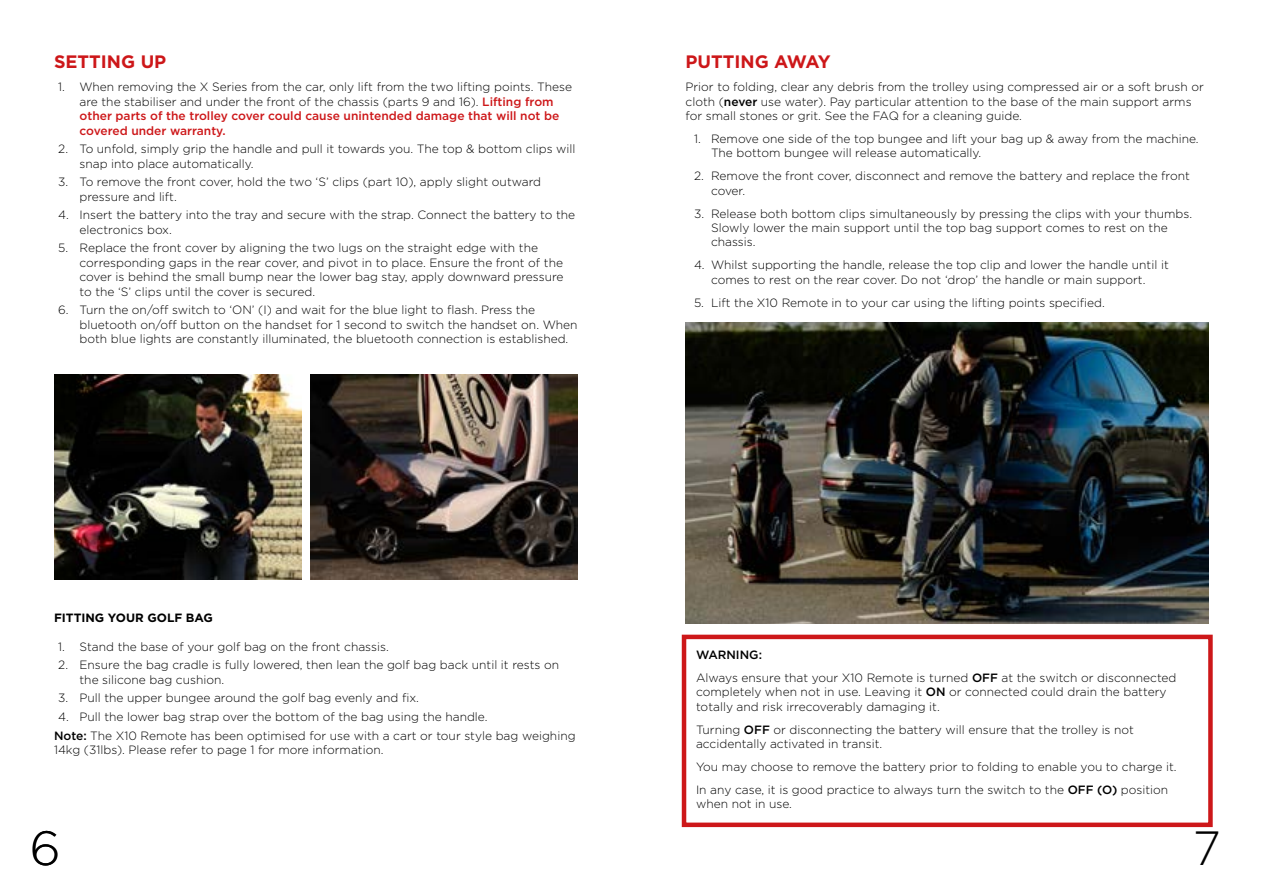
<style>
.page{position:relative;width:1263px;height:893px;background:#fff}
.page>*{position:absolute;margin:0;border:0;box-sizing:border-box;transform-origin:0 0}
.t1{font:300 48px "Gotham";color:#000}
.t2{font:700 18px "Gotham";color:#cd1719}
.t3{font:300 12px/14.4px "Gotham";color:#000}
.t4{font:700 12px "Gotham";color:#000}
.s1{font-weight:500;color:#cd1719}
.s2{font-weight:500}
</style>
<div class="page">
<div style="left:682px;top:635px;width:531px;height:192px;border:4px solid #cd1719"></div>
<img style="left:685px;top:323px;width:524px;height:300px">
<img style="left:54px;top:374px;width:247px;height:206px">
<img style="left:310px;top:374px;width:267px;height:206px">
<h2 class="t2" style="left:54px;top:50px;width:114px">SETTING UP</h2>
<p class="t3" style="left:80px;top:80px;width:494px;text-indent:-21px">1. When removing the X Series from the car, only lift from the two lifting points. These are the stabiliser and under the front of the chassis (parts 9 and 16). <span class="s1">Lifting from other parts of the trolley cover could cause unintended damage that will not be covered under warranty.</span></p>
<p class="t3" style="left:80px;top:141px;width:498px;text-indent:-21px">2. To unfold, simply grip the handle and pull it towards you. The top &amp; bottom clips will snap into place automatically.</p>
<p class="t3" style="left:80px;top:174px;width:463px;text-indent:-21px">3. To remove the front cover, hold the two ‘S’ clips (part 10), apply slight outward pressure and lift.</p>
<p class="t3" style="left:80px;top:207px;width:497px;text-indent:-21px">4. Insert the battery into the tray and secure with the strap. Connect the battery to the electronics box.</p>
<p class="t3" style="left:80px;top:241px;width:486px;text-indent:-21px">5. Replace the front cover by aligning the two lugs on the straight edge with the corresponding gaps in the rear cover, and pivot in to place. Ensure the front of the cover is behind the small bump near the lower bag stay, apply downward pressure to the ‘S’ clips until the cover is secured.</p>
<p class="t3" style="left:80px;top:302px;width:499px;text-indent:-21px">6. Turn the on/off switch to ‘ON’ (I) and wait for the blue light to flash. Press the bluetooth on/off button on the handset for 1 second to switch the handset on. When both blue lights are constantly illuminated, the bluetooth connection is established.</p>
<p class="t4" style="left:54px;top:610px;width:160px">FITTING YOUR GOLF BAG</p>
<p class="t3" style="left:58px;top:639px;width:332px">1. Stand the base of your golf bag on the front chassis.</p>
<p class="t3" style="left:80px;top:658px;width:481px;text-indent:-21px">2. Ensure the bag cradle is fully lowered, then lean the golf bag back until it rests on the silicone bag cushion.</p>
<p class="t3" style="left:58px;top:691px;width:362px">3. Pull the upper bungee around the golf bag evenly and fix.</p>
<p class="t3" style="left:54px;top:707px;width:523px;line-height:18.6px;text-indent:4px">4. Pull the lower bag strap over the bottom of the bag using the handle.<br><span class="s2">Note:</span> The X10 Remote has been optimised for use with a cart or tour style bag weighing</p>
<p class="t3" style="left:54px;top:742px;width:331px">14kg (31lbs). Please refer to page 1 for more information.</p>
<h1 class="t1" style="left:30px;top:818px;width:32px">6</h1>
<h2 class="t2" style="left:685px;top:50px;width:147px">PUTTING AWAY</h2>
<p class="t3" style="left:685px;top:80px;width:520px">Prior to folding, clear any debris from the trolley using compressed air or a soft brush or cloth (<span class="s2">never</span> use water). Pay particular attention to the base of the main support arms for small stones or grit. See the FAQ for a cleaning guide.</p>
<p class="t3" style="left:711px;top:131px;width:489px;text-indent:-17px">1. Remove one side of the top bungee and lift your bag up &amp; away from the machine.<br>The bottom bungee will release automatically.</p>
<p class="t3" style="left:711px;top:169px;width:480px;text-indent:-17px">2. Remove the front cover, disconnect and remove the battery and replace the front cover.</p>
<p class="t3" style="left:711px;top:206px;width:483px;text-indent:-17px">3. Release both bottom clips simultaneously by pressing the clips with your thumbs.<br>Slowly lower the main support until the top bag support comes to rest on the chassis.</p>
<p class="t3" style="left:694px;top:258px;width:476px;text-align:center">4. Whilst supporting the handle, release the top clip and lower the handle until it comes to rest on the rear cover. Do not ‘drop’ the handle or main support.</p>
<p class="t3" style="left:694px;top:295px;width:412px">5. Lift the X10 Remote in to your car using the lifting points specified.</p>
<p class="t3" style="left:696px;top:642px;width:482px;line-height:23.4px"><span class="s2">WARNING:<br></span>Always ensure that your X10 Remote is turned <span class="s2">OFF</span> at the switch or disconnected</p>
<p class="t3" style="left:696px;top:685px;width:472px">completely when not in use. Leaving it <span class="s2">ON</span> or connected could drain the battery totally and risk irrecoverably damaging it.</p>
<p class="t3" style="left:696px;top:722px;width:439px">Turning <span class="s2">OFF</span> or disconnecting the battery will ensure that the trolley is not accidentally activated in transit.</p>
<p class="t3" style="left:696px;top:755px;width:482px;line-height:23px">You may choose to remove the battery prior to folding to enable you to charge it.<br>In any case, it is good practice to always turn the switch to the <span class="s2">OFF (O)</span> position</p>
<p class="t3" style="left:696px;top:797px;width:97px">when not in use.</p>
<h1 class="t1" style="left:1193px;top:818px;width:30px">7</h1>
</div>
